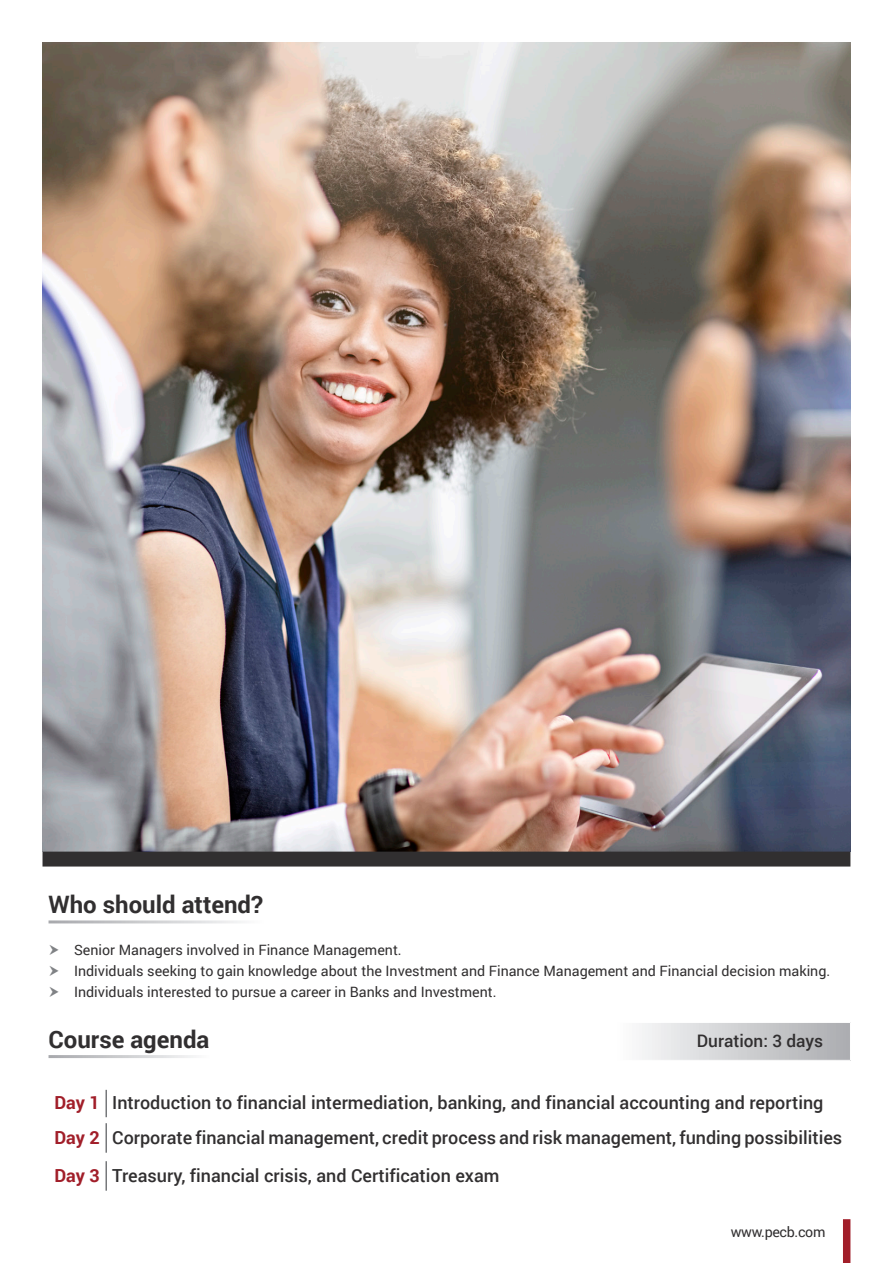
<style>
.page{position:relative;width:893px;height:1263px;background:#fff}
.page>*{position:absolute;margin:0;border:0;box-sizing:border-box;transform-origin:0 0}
.t1{font:700 24px "Roboto";color:#312f30}
.t2{font:500 18px "Roboto";color:#312f30}
.t3{font:700 18px "Roboto";letter-spacing:-.005em;color:#a11e29}
.t4{font:500 17.25px "Roboto";color:#312f30}
.Bullet_Points{font:14.25px "Roboto";color:#312f30}
.Bullet_Points-2{font:14.25px "Roboto";letter-spacing:-.025em;color:#312f30}
</style>
<div class="page">
<img style="left:43px;top:43px;width:807px;height:809px">
<div style="left:843px;top:1219px;width:7px;height:44px;background:#a11e29"></div>
<div style="left:43px;top:852px;width:807px;height:14px;background:#312f30"></div>
<svg style="left:642px;top:1023px;width:208px;height:37px;background:#cecfd1"></svg>
<hr style="left:105px;top:1090px;width:2px;height:27px;background:#76787b">
<hr style="left:105px;top:1123px;width:2px;height:30px;background:#76787b">
<hr style="left:105px;top:1161px;width:2px;height:30px;background:#76787b">
<p class="t1" style="left:49px;top:887px;width:216px">Who should attend?</p>
<p class="Bullet_Points" style="left:74px;top:940px;width:329px">Senior Managers involved in Finance Management.</p>
<p class="Bullet_Points" style="left:74px;top:961px;width:758px">Individuals seeking to gain knowledge about the Investment and Finance Management and Financial decision making.</p>
<p class="Bullet_Points" style="left:74px;top:981px;width:424px">Individuals interested to pursue a career in Banks and Investment.</p>
<p class="t1" style="left:49px;top:1022px;width:162px">Course agenda</p>
<p class="t4" style="left:697px;top:1028px;width:128px">Duration: 3 days</p>
<p class="t3" style="left:55px;top:1089px;width:47px">Day 1</p>
<p class="t2" style="left:112px;top:1089px;width:713px">Introduction to financial intermediation, banking, and financial accounting and reporting</p>
<p class="t3" style="left:55px;top:1125px;width:47px">Day 2</p>
<p class="t2" style="left:112px;top:1125px;width:731px">Corporate financial management, credit process and risk management, funding possibilities</p>
<p class="t3" style="left:55px;top:1163px;width:47px">Day 3</p>
<p class="t2" style="left:112px;top:1163px;width:389px">Treasury, financial crisis, and Certification exam</p>
<p class="Bullet_Points-2" style="left:731px;top:1221px;width:96px">www.pecb.com</p>
</div>
